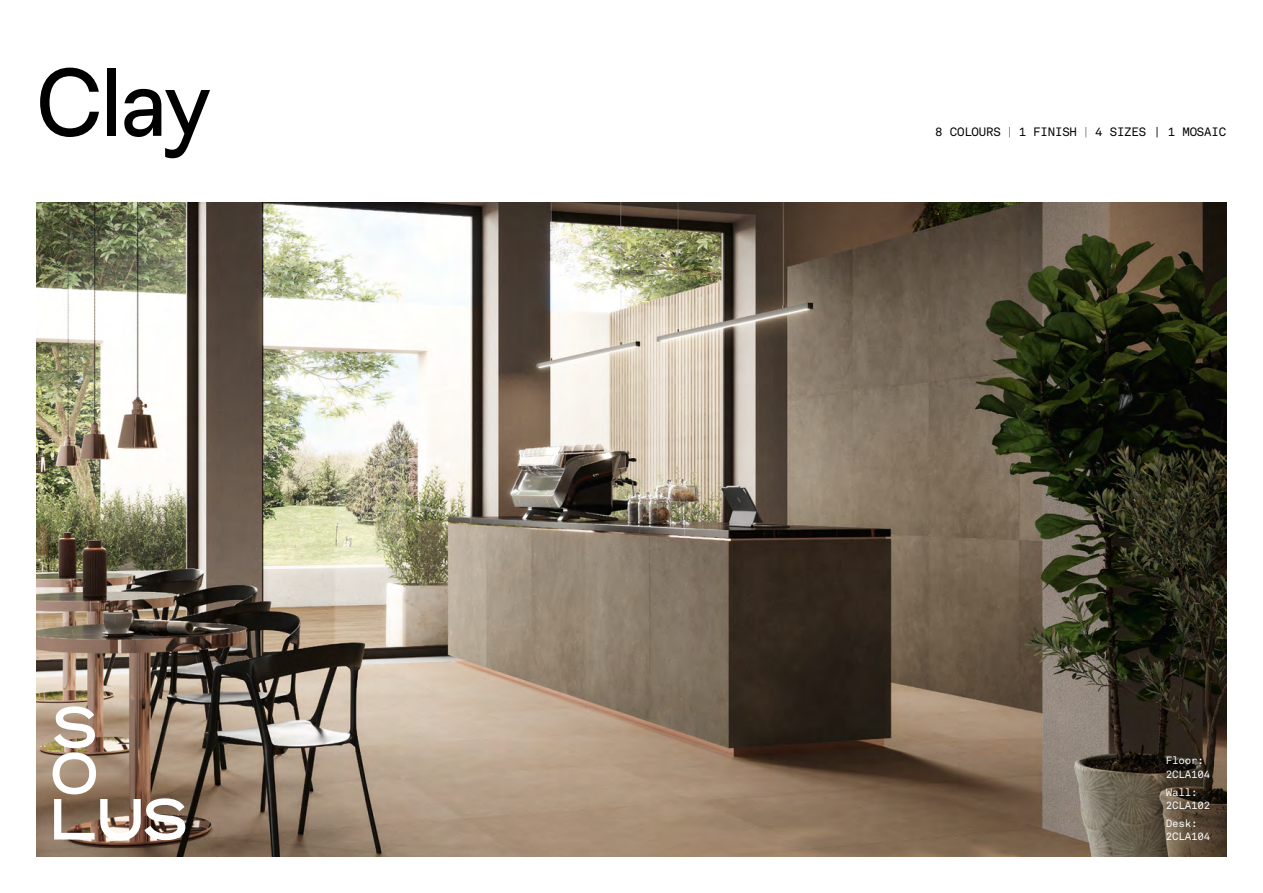
<style>
.page{position:relative;width:1263px;height:893px;background:#fff}
.page>*{position:absolute;margin:0;border:0;box-sizing:border-box;transform-origin:0 0}
.t1{font:95.85px "Chromatic Pro Grotesque";color:#000}
.t2{font:12px "Akkurat Mono LL";letter-spacing:-.015em;color:#000}
.t3{font:10.5px/13.5px "Akkurat Mono LL";letter-spacing:-.015em;color:#fff}
</style>
<div class="page">
<img style="left:37px;top:202px;width:1189px;height:654px">
<svg style="left:53px;top:706px;width:132px;height:134px"></svg>
<h1 class="t1" style="left:37px;top:42px;width:176px">Clay</h1>
<p class="t2" style="left:935px;top:123px;width:292px">8 COLOURS | 1 FINISH | 4 SIZES | 1 MOSAIC</p>
<p class="t3" style="left:1166px;top:753px;width:46px">Floor:<br>2CLA104</p>
<p class="t3" style="left:1166px;top:785px;width:46px">Wall:<br>2CLA102</p>
<p class="t3" style="left:1166px;top:816px;width:46px">Desk:<br>2CLA104</p>
</div>
